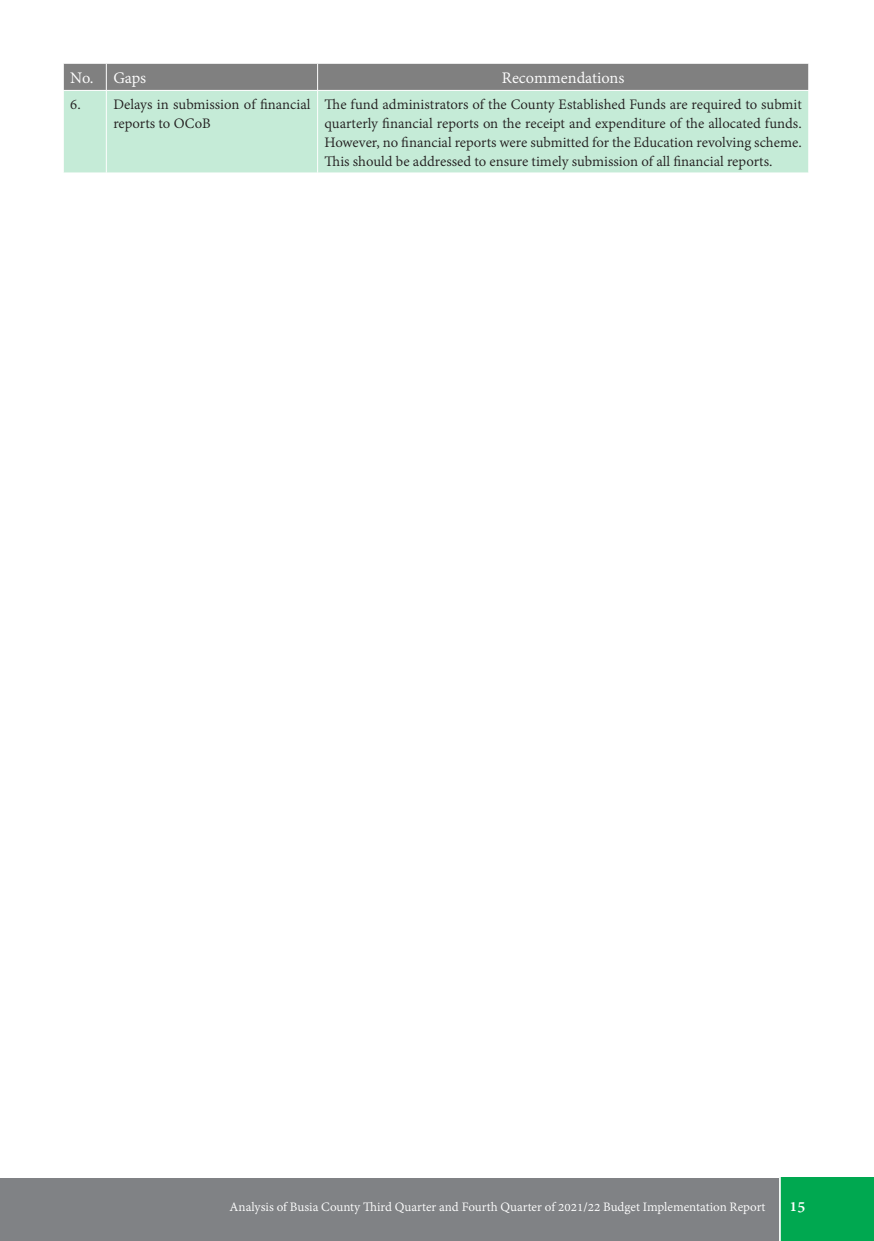
<style>
.page{position:relative;width:874px;height:1241px;background:#fff}
.page>*{position:absolute;margin:0;border:0;box-sizing:border-box;transform-origin:0 0}
.t1{font:17.5px "Adobe Gurmukhi";color:#fff}
.t2{font:700 17.5px "Adobe Gurmukhi";color:#fff}
.t3{font:15.75px/18.9px "Adobe Gurmukhi";color:#231f20}
.t4{font:14px "Adobe Gurmukhi";color:#fff}
</style>
<div class="page">
<div style="left:0;top:1177px;width:873px;height:63px;background:#808285"></div>
<div style="left:779px;top:1177px;width:94px;height:63px;background:#00a850"></div>
<hr style="left:778px;top:1166px;width:2px;height:74px;background:#fff">
<div style="left:64px;top:91px;width:744px;height:82px;background:#c5ebd7"></div>
<svg style="left:63px;top:63px;width:746px;height:27px;background:#848484"></svg>
<hr style="left:106px;top:91px;width:1px;height:82px;background:#fff">
<hr style="left:317px;top:91px;width:1px;height:82px;background:#fff">
<p class="t1" style="left:70px;top:68px;width:25px">No.</p>
<p class="t1" style="left:113px;top:68px;width:34px">Gaps</p>
<p class="t1" style="left:501px;top:68px;width:124px">Recommendations</p>
<p class="t3" style="left:70px;top:96px;width:12px">6.</p>
<p class="t3" style="left:113px;top:96px;width:199px">Delays in submission of financial reports to OCoB</p>
<p class="t3" style="left:324px;top:96px;width:478px;text-align:justify">The fund administrators of the County Established Funds are required to submit quarterly financial reports on the receipt and expenditure of the allocated funds.<br>However, no financial reports were submitted for the Education revolving scheme.<br>This should be addressed to ensure timely submission of all financial reports.</p>
<p class="t4" style="left:229px;top:1198px;width:537px">Analysis of Busia County Third Quarter and Fourth Quarter of 2021/22 Budget Implementation Report</p>
<p class="t2" style="left:789px;top:1195px;width:17px">15</p>
</div>
